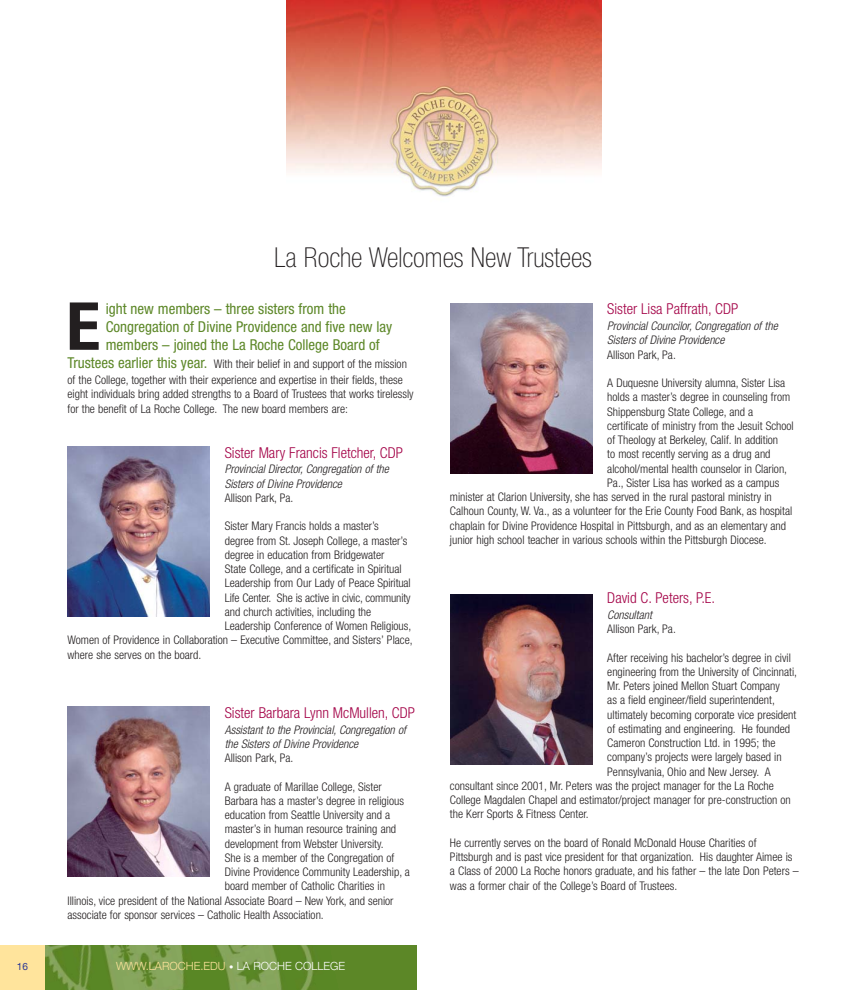
<style>
.page{position:relative;width:855px;height:990px;background:#fff}
.page>*{position:absolute;margin:0;border:0;box-sizing:border-box;transform-origin:0 0}
.t1{font:700 condensed 66.25px "Helvetica Neue";color:#231f20;scale:1.07 1}
.t2{font:100 condensed 27.5px "Helvetica Neue";color:#231f20}
.t3{font:condensed 15px/18px "Helvetica Neue";color:#5c8727}
.t4{font:300 condensed 15px "Helvetica Neue";color:#a30046}
.t5{font:300 condensed 11.88px/14.2px "Helvetica Neue";color:#231f20}
.t6{font:italic 300 condensed 11.88px/14.2px "Helvetica Neue";color:#231f20}
.t7{font:300 11.25px "Helvetica Neue";color:#ffe49c}
.t8{font:10px "Helvetica Neue";color:#2b3795}
.s1{font-weight:400;font-size:15px;color:#5c8727}
.s2{font-style:normal}
.s3{font-size:8.75px;color:#fff}
.s4{color:#fff}
.s5{font-style:italic}
</style>
<div class="page">
<div style="left:0;top:945px;width:45px;height:45px;background:#ffe49c"></div>
<div style="left:45px;top:945px;width:371px;height:45px;background:#5c8727"></div>
<img style="left:45px;top:945px;width:268px;height:45px">
<img style="left:287px;top:0;width:315px;height:197px">
<img style="left:68px;top:446px;width:142px;height:170px">
<img style="left:68px;top:707px;width:142px;height:170px">
<img style="left:450px;top:304px;width:142px;height:170px">
<img style="left:450px;top:594px;width:142px;height:170px">
<p class="t2" style="left:274px;top:247px;width:319px">La Roche Welcomes New Trustees</p>
<p class="t1" style="left:66px;top:302px;width:33px">E</p>
<p class="t3" style="left:106px;top:301px;width:288px">ight new members – three sisters from the<br>Congregation of Divine Providence and five new lay members – joined the La Roche College Board of</p>
<p class="t5" style="left:68px;top:357px;width:341px;line-height:15.8px"><span class="s1">Trustees earlier this year.</span> With their belief in and support of the mission of the College, together with their experience and expertise in their fields, these</p>
<p class="t5" style="left:68px;top:388px;width:348px">eight individuals bring added strengths to a Board of Trustees that works tirelessly for the benefit of La Roche College. The new board members are:</p>
<p class="t4" style="left:225px;top:447px;width:180px">Sister Mary Francis Fletcher, CDP</p>
<p class="t6" style="left:225px;top:463px;width:168px">Provincial Director, Congregation of the<br>Sisters of Divine Providence<br><span class="s2">Allison Park, Pa.</span></p>
<p class="t5" style="left:225px;top:520px;width:156px">Sister Mary Francis holds a master’s</p>
<p class="t5" style="left:225px;top:534px;width:184px">degree from St. Joseph College, a master’s</p>
<p class="t5" style="left:225px;top:549px;width:161px">degree in education from Bridgewater</p>
<p class="t5" style="left:225px;top:563px;width:179px">State College, and a certificate in Spiritual</p>
<p class="t5" style="left:225px;top:577px;width:187px">Leadership from Our Lady of Peace Spiritual</p>
<p class="t5" style="left:225px;top:591px;width:187px">Life Center. She is active in civic, community</p>
<p class="t5" style="left:225px;top:606px;width:148px">and church activities, including the</p>
<p class="t5" style="left:225px;top:620px;width:188px">Leadership Conference of Women Religious,</p>
<p class="t5" style="left:67px;top:634px;width:347px">Women of Providence in Collaboration – Executive Committee, and Sisters’ Place,</p>
<p class="t5" style="left:67px;top:648px;width:135px">where she serves on the board.</p>
<p class="t4" style="left:225px;top:707px;width:192px">Sister Barbara Lynn McMullen, CDP</p>
<p class="t6" style="left:225px;top:723px;width:183px">Assistant to the Provincial, Congregation of the Sisters of Divine Providence<br><span class="s2">Allison Park, Pa.</span></p>
<p class="t5" style="left:225px;top:780px;width:159px">A graduate of Marillae College, Sister</p>
<p class="t5" style="left:225px;top:795px;width:181px">Barbara has a master’s degree in religious</p>
<p class="t5" style="left:225px;top:809px;width:167px">education from Seattle University and a</p>
<p class="t5" style="left:225px;top:823px;width:173px">master’s in human resource training and</p>
<p class="t5" style="left:225px;top:837px;width:160px">development from Webster University.</p>
<p class="t5" style="left:225px;top:852px;width:171px">She is a member of the Congregation of</p>
<p class="t5" style="left:225px;top:866px;width:187px">Divine Providence Community Leadership, a</p>
<p class="t5" style="left:225px;top:880px;width:162px">board member of Catholic Charities in</p>
<p class="t5" style="left:67px;top:894px;width:328px">Illinois, vice president of the National Associate Board – New York, and senior</p>
<p class="t5" style="left:67px;top:909px;width:258px">associate for sponsor services – Catholic Health Association.</p>
<p class="t8" style="left:17px;top:963px;width:13px">16</p>
<p class="t7" style="left:116px;top:960px;width:231px">WWW.LAROCHE.EDU <span class="s3">•</span> <span class="s4">LA ROCHE COLLEGE</span></p>
<p class="t4" style="left:607px;top:304px;width:133px">Sister Lisa Paffrath, CDP</p>
<p class="t6" style="left:607px;top:320px;width:174px">Provincial Councilor, Congregation of the<br>Sisters of Divine Providence<br><span class="s2">Allison Park, Pa.</span></p>
<p class="t5" style="left:607px;top:377px;width:180px">A Duquesne University alumna, Sister Lisa</p>
<p class="t5" style="left:607px;top:391px;width:185px">holds a master’s degree in counseling from</p>
<p class="t5" style="left:607px;top:405px;width:147px">Shippensburg State College, and a</p>
<p class="t5" style="left:607px;top:420px;width:188px">certificate of ministry from the Jesuit School</p>
<p class="t5" style="left:607px;top:434px;width:172px">of Theology at Berkeley, Calif. In addition</p>
<p class="t5" style="left:607px;top:448px;width:165px">to most recently serving as a drug and</p>
<p class="t5" style="left:607px;top:462px;width:181px">alcohol/mental health counselor in Clarion,</p>
<p class="t5" style="left:607px;top:477px;width:174px">Pa., Sister Lisa has worked as a campus</p>
<p class="t5" style="left:450px;top:491px;width:323px">minister at Clarion University, she has served in the rural pastoral ministry in</p>
<p class="t5" style="left:450px;top:505px;width:344px">Calhoun County, W. Va., as a volunteer for the Erie County Food Bank, as hospital</p>
<p class="t5" style="left:450px;top:519px;width:338px">chaplain for Divine Providence Hospital in Pittsburgh, and as an elementary and</p>
<p class="t5" style="left:450px;top:534px;width:318px">junior high school teacher in various schools within the Pittsburgh Diocese.</p>
<p class="t4" style="left:607px;top:592px;width:109px">David C. Peters, P.E.</p>
<p class="t5" style="left:607px;top:609px;width:70px"><span class="s5">Consultant<br></span>Allison Park, Pa.</p>
<p class="t5" style="left:607px;top:651px;width:185px">After receiving his bachelor’s degree in civil</p>
<p class="t5" style="left:607px;top:666px;width:191px">engineering from the University of Cincinnati,</p>
<p class="t5" style="left:607px;top:680px;width:174px">Mr. Peters joined Mellon Stuart Company</p>
<p class="t5" style="left:607px;top:694px;width:169px">as a field engineer/field superintendent,</p>
<p class="t5" style="left:607px;top:708px;width:191px">ultimately becoming corporate vice president</p>
<p class="t5" style="left:607px;top:723px;width:184px">of estimating and engineering. He founded</p>
<p class="t5" style="left:607px;top:737px;width:170px">Cameron Construction Ltd. in 1995; the</p>
<p class="t5" style="left:607px;top:751px;width:176px">company’s projects were largely based in</p>
<p class="t5" style="left:607px;top:765px;width:165px">Pennsylvania, Ohio and New Jersey. A</p>
<p class="t5" style="left:450px;top:780px;width:325px">consultant since 2001, Mr. Peters was the project manager for the La Roche</p>
<p class="t5" style="left:450px;top:794px;width:342px">College Magdalen Chapel and estimator/project manager for pre-construction on</p>
<p class="t5" style="left:450px;top:808px;width:140px">the Kerr Sports &amp; Fitness Center.</p>
<p class="t5" style="left:450px;top:837px;width:350px">He currently serves on the board of Ronald McDonald House Charities of Pittsburgh and is past vice president for that organization. His daughter Aimee is a Class of 2000 La Roche honors graduate, and his father – the late Don Peters – was a former chair of the College’s Board of Trustees.</p>
</div>
